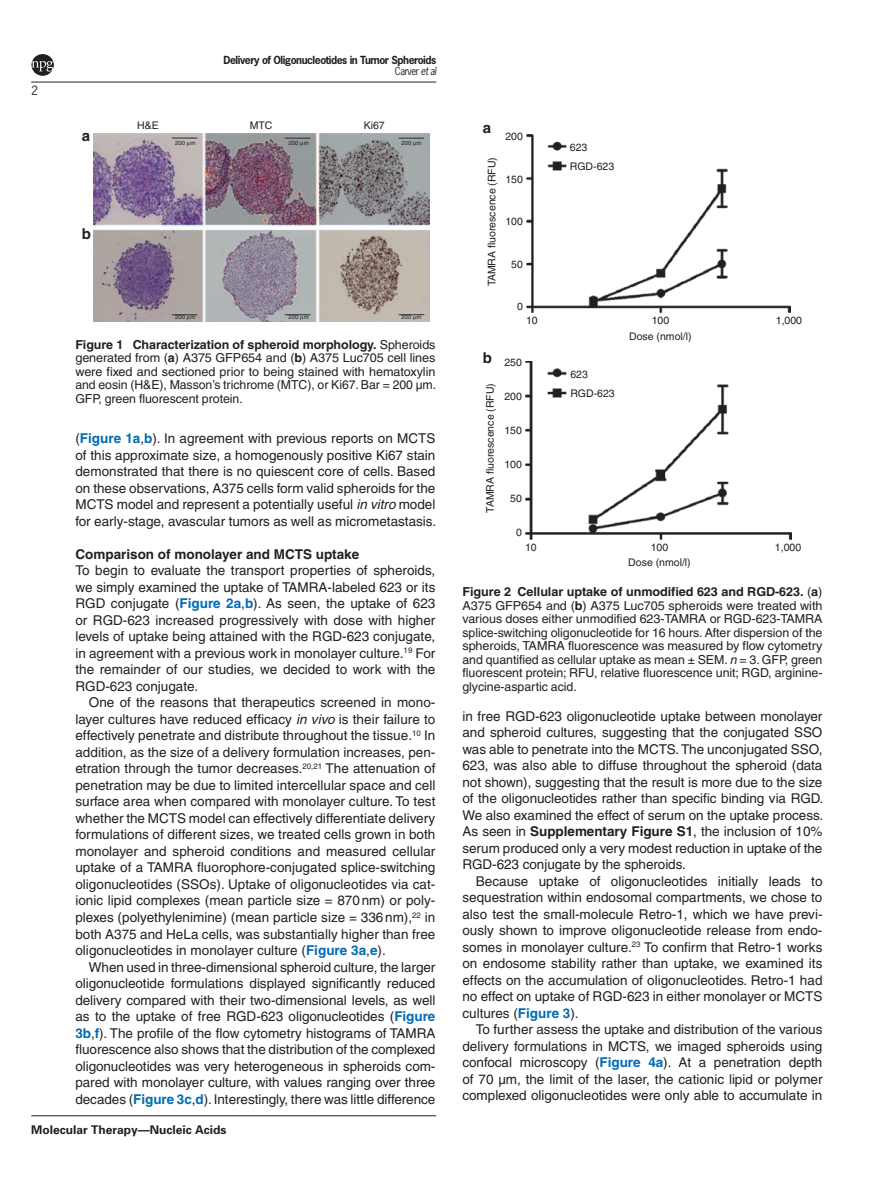
<style>
.page{position:relative;width:893px;height:1191px;background:#fff}
.page>*{position:absolute;margin:0;border:0;box-sizing:border-box;transform-origin:0 0}
.t1{font:700 15px "Helvetica";color:#231f20}
.t2{font:13.5px/16.5px "Helvetica";color:#231f20;text-align:justify}
.t3{font:700 13.5px "Helvetica";color:#231f20}
.t4{font:12.3px/13.5px "Helvetica";letter-spacing:-.005em;color:#231f20;text-align:justify}
.t5{font:700 12px "Univers";color:#231f20}
.t6{font:12px "News Gothic";color:#231f20}
.t7{font:10.5px/15.3px "Helvetica";color:#231f20;text-align:center}
.t8{font:700 10.5px/11.7px "News Gothic";letter-spacing:-.045em;color:#231f20;text-align:right}
.t9{font:6px "Helvetica";color:#231f20}
.s1{font-weight:400}
.s2{font-weight:400;font-style:italic}
.s3{font-weight:700}
.s4{font-weight:700;color:#006cb3}
.s5{font-style:italic}
</style>
<div class="page">
<hr style="left:31px;top:1115px;width:405px;height:1px;background:#231f20">
<hr style="left:31px;top:82px;width:405px;height:1px;background:#231f20">
<svg style="left:31px;top:54px;width:23px;height:22px"></svg>
<img style="left:93px;top:134px;width:336px;height:187px">
<img style="left:527px;top:135px;width:264px;height:177px">
<img style="left:526px;top:361px;width:265px;height:178px">
<svg style="left:187px;top:142px;width:3px;height:4px"></svg>
<svg style="left:300px;top:142px;width:4px;height:4px"></svg>
<svg style="left:413px;top:142px;width:3px;height:4px"></svg>
<svg style="left:187px;top:316px;width:3px;height:4px"></svg>
<svg style="left:300px;top:316px;width:4px;height:4px"></svg>
<svg style="left:413px;top:316px;width:3px;height:4px"></svg>
<p class="t6" style="left:31px;top:82px;width:8px">2</p>
<p class="t1" style="left:82px;top:127px;width:10px">a</p>
<p class="t1" style="left:82px;top:224px;width:11px">b</p>
<p class="t8" style="left:223px;top:53px;width:214px">Delivery of Oligonucleotides in Tumor Spheroids<br><span class="s1">Carver</span> <span class="s2">et al</span></p>
<p class="t7" style="left:137px;top:118px;width:23px">H&amp;E</p>
<p class="t7" style="left:250px;top:118px;width:24px">MTC</p>
<p class="t7" style="left:364px;top:118px;width:23px">Ki67</p>
<p class="t9" style="left:175px;top:139px;width:22px">200 m</p>
<p class="t9" style="left:289px;top:139px;width:22px">200 m</p>
<p class="t9" style="left:401px;top:139px;width:22px">200 m</p>
<p class="t9" style="left:175px;top:313px;width:22px">200 m</p>
<p class="t9" style="left:289px;top:313px;width:22px">200 m</p>
<p class="t9" style="left:401px;top:313px;width:22px">200 m</p>
<p class="t4" style="left:75px;top:338px;width:362px"><span class="s3">Figure 1 Characterization of spheroid morphology.</span> Spheroids generated from (<span class="s3">a</span>) A375 GFP654 and (<span class="s3">b</span>) A375 Luc705 cell lines were fixed and sectioned prior to being stained with hematoxylin and eosin (H&amp;E), Masson’s trichrome (MTC), or Ki67. Bar = 200 µm.<br>GFP, green fluorescent protein.</p>
<p class="t2" style="left:75px;top:430px;width:362px">(<span class="s4">Figure 1a</span>,<span class="s4">b</span>). In agreement with previous reports on MCTS of this approximate size, a homogenously positive Ki67 stain demonstrated that there is no quiescent core of cells. Based on these observations, A375 cells form valid spheroids for the MCTS model and represent a potentially useful <span class="s5">in vitro</span> model for early-stage, avascular tumors as well as micrometastasis.</p>
<p class="t3" style="left:75px;top:546px;width:285px">Comparison of monolayer and MCTS uptake</p>
<p class="t2" style="left:75px;top:562px;width:362px">To begin to evaluate the transport properties of spheroids, we simply examined the uptake of TAMRA-labeled 623 or its RGD conjugate (<span class="s4">Figure 2a</span>,<span class="s4">b</span>). As seen, the uptake of 623 or RGD-623 increased progressively with dose with higher levels of uptake being attained with the RGD-623 conjugate, in agreement with a previous work in monolayer culture.<sup>19</sup> For the remainder of our studies, we decided to work with the RGD-623 conjugate.</p>
<p class="t2" style="left:75px;top:694px;width:362px;text-indent:14px">One of the reasons that therapeutics screened in mono&shy;layer cultures have reduced efficacy <span class="s5">in vivo</span> is their failure to effectively penetrate and distribute throughout the tissue.<sup>10</sup> In addition, as the size of a delivery formulation increases, pen&shy;etration through the tumor decreases.<sup>20,21</sup> The attenuation of penetration may be due to limited intercellular space and cell surface area when compared with monolayer culture. To test whether the MCTS model can effectively differentiate delivery formulations of different sizes, we treated cells grown in both monolayer and spheroid conditions and measured cellular uptake of a TAMRA fluorophore-conjugated splice-switching oligonucleotides (SSOs). Uptake of oligonucleotides via cat&shy;ionic lipid complexes (mean particle size = 870nm) or poly&shy;plexes (polyethylenimine) (mean particle size = 336nm),<sup>22</sup> in both A375 and HeLa cells, was substantially higher than free oligonucleotides in monolayer culture (<span class="s4">Figure 3a</span>,<span class="s4">e</span>).</p>
<p class="t2" style="left:75px;top:958px;width:362px;text-indent:14px">When used in three-dimensional spheroid culture, the larger oligonucleotide formulations displayed significantly reduced delivery compared with their two-dimensional levels, as well as to the uptake of free RGD-623 oligonucleotides (<span class="s4">Figure 3b</span>,<span class="s4">f</span>). The profile of the flow cytometry histograms of TAMRA fluorescence also shows that the distribution of the complexed oligonucleotides was very heterogeneous in spheroids com&shy;pared with monolayer culture, with values ranging over three decades (<span class="s4">Figure 3c</span>,<span class="s4">d</span>). Interestingly, there was little difference</p>
<p class="t5" style="left:31px;top:1122px;width:197px">Molecular Therapy—Nucleic Acids</p>
<p class="t1" style="left:483px;top:118px;width:10px">a</p>
<p class="t7" style="left:484px;top:286px;width:131px;rotate:-90deg">TAMRA fluorescence (RFU)</p>
<p class="t7" style="left:505px;top:129px;width:19px">200</p>
<p class="t7" style="left:505px;top:171px;width:19px">150</p>
<p class="t7" style="left:505px;top:214px;width:19px">100</p>
<p class="t7" style="left:511px;top:256px;width:13px">50</p>
<p class="t7" style="left:517px;top:299px;width:7px">0</p>
<p class="t7" style="left:570px;top:137px;width:46px;line-height:19.5px;text-align:left">623<br>RGD-623</p>
<p class="t7" style="left:526px;top:313px;width:13px">10</p>
<p class="t7" style="left:629px;top:313px;width:64px">100<br>Dose (nmol/l)</p>
<p class="t7" style="left:776px;top:313px;width:28px">1,000</p>
<p class="t1" style="left:483px;top:348px;width:11px">b</p>
<p class="t7" style="left:483px;top:512px;width:131px;rotate:-90deg">TAMRA fluorescence (RFU)</p>
<p class="t7" style="left:504px;top:354px;width:19px">250</p>
<p class="t7" style="left:504px;top:388px;width:19px">200</p>
<p class="t7" style="left:504px;top:423px;width:19px">150</p>
<p class="t7" style="left:504px;top:457px;width:19px">100</p>
<p class="t7" style="left:510px;top:491px;width:13px">50</p>
<p class="t7" style="left:516px;top:525px;width:7px">0</p>
<p class="t7" style="left:570px;top:364px;width:46px;line-height:19.5px;text-align:left">623<br>RGD-623</p>
<p class="t7" style="left:525px;top:539px;width:13px">10</p>
<p class="t7" style="left:628px;top:539px;width:64px">100<br>Dose (nmol/l)</p>
<p class="t7" style="left:775px;top:539px;width:28px">1,000</p>
<p class="t4" style="left:462px;top:585px;width:362px"><span class="s3">Figure 2 Cellular uptake of unmodified 623 and RGD-623.</span> (<span class="s3">a</span>)<br>A375 GFP654 and (<span class="s3">b</span>) A375 Luc705 spheroids were treated with various doses either unmodified 623-TAMRA or RGD-623-TAMRA splice-switching oligonucleotide for 16 hours. After dispersion of the spheroids, TAMRA fluorescence was measured by flow cytometry and quantified as cellular uptake as mean ± SEM. <span class="s5">n</span> = 3. GFP, green fluorescent protein; RFU, relative fluorescence unit; RGD, arginine&shy;glycine-aspartic acid.</p>
<p class="t2" style="left:462px;top:707px;width:362px">in free RGD-623 oligonucleotide uptake between monolayer and spheroid cultures, suggesting that the conjugated SSO was able to penetrate into the MCTS. The unconjugated SSO, 623, was also able to diffuse throughout the spheroid (data not shown), suggesting that the result is more due to the size of the oligonucleotides rather than specific binding via RGD.<br>We also examined the effect of serum on the uptake process.<br>As seen in <span class="s3">Supplementary Figure S1</span>, the inclusion of 10% serum produced only a very modest reduction in uptake of the RGD-623 conjugate by the spheroids.</p>
<p class="t2" style="left:462px;top:872px;width:362px;text-indent:14px">Because uptake of oligonucleotides initially leads to sequestration within endosomal compartments, we chose to also test the small-molecule Retro-1, which we have previ&shy;ously shown to improve oligonucleotide release from endo&shy;somes in monolayer culture.<sup>23</sup> To confirm that Retro-1 works on endosome stability rather than uptake, we examined its effects on the accumulation of oligonucleotides. Retro-1 had no effect on uptake of RGD-623 in either monolayer or MCTS cultures (<span class="s4">Figure 3</span>).</p>
<p class="t2" style="left:462px;top:1021px;width:362px;text-indent:14px">To further assess the uptake and distribution of the various delivery formulations in MCTS, we imaged spheroids using confocal microscopy (<span class="s4">Figure 4a</span>). At a penetration depth of 70 µm, the limit of the laser, the cationic lipid or polymer complexed oligonucleotides were only able to accumulate in</p>
</div>
